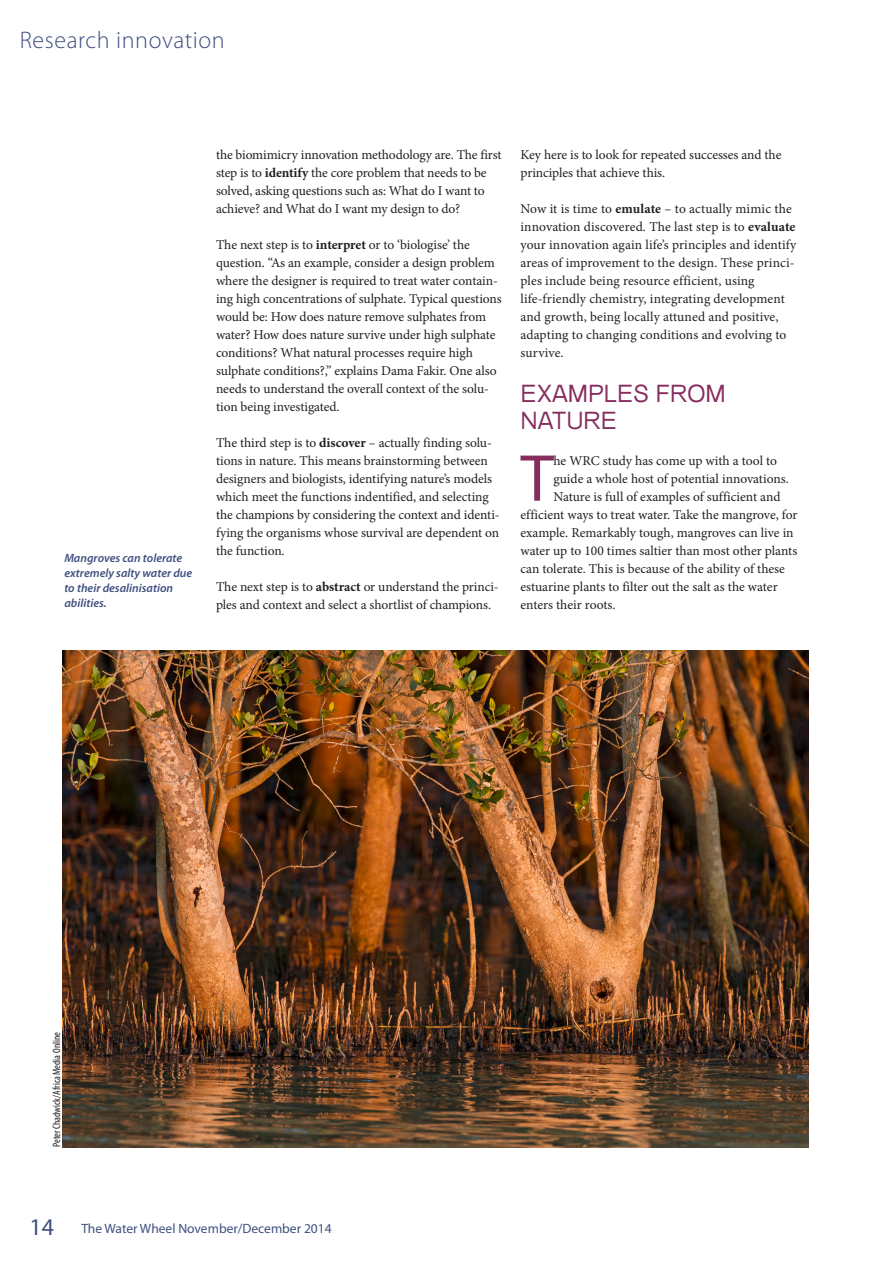
<style>
.page{position:relative;width:893px;height:1263px;background:#fff}
.page>*{position:absolute;margin:0;border:0;box-sizing:border-box;transform-origin:0 0}
.drop_cap_2{font:66.9px "Myriad Pro";color:#862d5e}
.t1{font:300 24px "Myriad Pro";letter-spacing:.025em;color:#3f5080}
.Heading_caps{font:24px/27px "Catriel";letter-spacing:-.005em;color:#862d5e}
.Body_text_no_indent{font:13.5px/18px "Minion Pro";letter-spacing:-.005em;color:#231f20}
.drop_cap_2-2{font:13.5px/18px "Minion Pro";letter-spacing:-.005em;color:#231f20}
.t2{font:13.5px "Myriad Pro";color:#3f5080}
.t3{font:italic 600 12px/15px "Myriad Pro";color:#3f5080}
.Photo_credit{font:condensed 10.65px "Myriad Pro";color:#231f20}
.s1{font-weight:700}
.s2{font-size:24px}
</style>
<div class="page">
<img style="left:62px;top:651px;width:746px;height:496px">
<h2 class="t1" style="left:20px;top:26px;width:207px">Research innovation</h2>
<p class="t3" style="left:64px;top:550px;width:129px">Mangroves can tolerate extremely salty water due to their desalinisation abilities.</p>
<p class="drop_cap_2-2" style="left:216px;top:145px;width:287px">the biomimicry innovation methodology are. The first step is to <span class="s1">identify</span> the core problem that needs to be solved, asking questions such as: What do I want to achieve? and What do I want my design to do?</p>
<p class="Body_text_no_indent" style="left:216px;top:235px;width:287px">The next step is to <span class="s1">interpret</span> or to ‘biologise’ the question. “As an example, consider a design problem where the designer is required to treat water contain&shy;ing high concentrations of sulphate. Typical questions would be: How does nature remove sulphates from water? How does nature survive under high sulphate conditions? What natural processes require high sulphate conditions?,” explains Dama Fakir. One also needs to understand the overall context of the solu&shy;tion being investigated.</p>
<p class="Body_text_no_indent" style="left:216px;top:433px;width:285px">The third step is to <span class="s1">discover</span> – actually finding solu&shy;tions in nature. This means brainstorming between designers and biologists, identifying nature’s models which meet the functions indentified, and selecting the champions by considering the context and identi&shy;fying the organisms whose survival are dependent on the function.</p>
<p class="Body_text_no_indent" style="left:216px;top:577px;width:284px">The next step is to <span class="s1">abstract</span> or understand the princi&shy;ples and context and select a shortlist of champions.</p>
<p class="Body_text_no_indent" style="left:520px;top:145px;width:262px">Key here is to look for repeated successes and the principles that achieve this.</p>
<p class="Body_text_no_indent" style="left:520px;top:199px;width:277px">Now it is time to <span class="s1">emulate</span> – to actually mimic the innovation discovered. The last step is to <span class="s1">evaluate </span>your innovation again life’s principles and identify areas of improvement to the design. These princi&shy;ples include being resource efficient, using life-friendly chemistry, integrating development and growth, being locally attuned and positive, adapting to changing conditions and evolving to survive.</p>
<p class="Heading_caps" style="left:520px;top:380px;width:207px">EXAMPLES FROM<br>NATURE</p>
<p class="drop_cap_2" style="left:521px;top:437px;width:35px">T</p>
<p class="drop_cap_2-2" style="left:553px;top:451px;width:225px">he WRC study has come up with a tool to</p>
<p class="drop_cap_2-2" style="left:553px;top:469px;width:237px">guide a whole host of potential innovations.</p>
<p class="drop_cap_2-2" style="left:553px;top:487px;width:229px">Nature is full of examples of sufficient and</p>
<p class="drop_cap_2-2" style="left:520px;top:505px;width:278px">efficient ways to treat water. Take the mangrove, for</p>
<p class="drop_cap_2-2" style="left:520px;top:523px;width:275px">example. Remarkably tough, mangroves can live in</p>
<p class="drop_cap_2-2" style="left:520px;top:541px;width:278px">water up to 100 times saltier than most other plants</p>
<p class="drop_cap_2-2" style="left:520px;top:559px;width:266px">can tolerate. This is because of the ability of these</p>
<p class="drop_cap_2-2" style="left:520px;top:577px;width:259px">estuarine plants to filter out the salt as the water</p>
<p class="drop_cap_2-2" style="left:520px;top:595px;width:97px">enters their roots.</p>
<p class="Photo_credit" style="left:50px;top:1147px;width:116px;rotate:-90deg">Peter Chadwick/Africa Media Online</p>
<p class="t2" style="left:30px;top:1220px;width:304px"><span class="s2">14</span> The Water Wheel November/December 2014</p>
</div>
